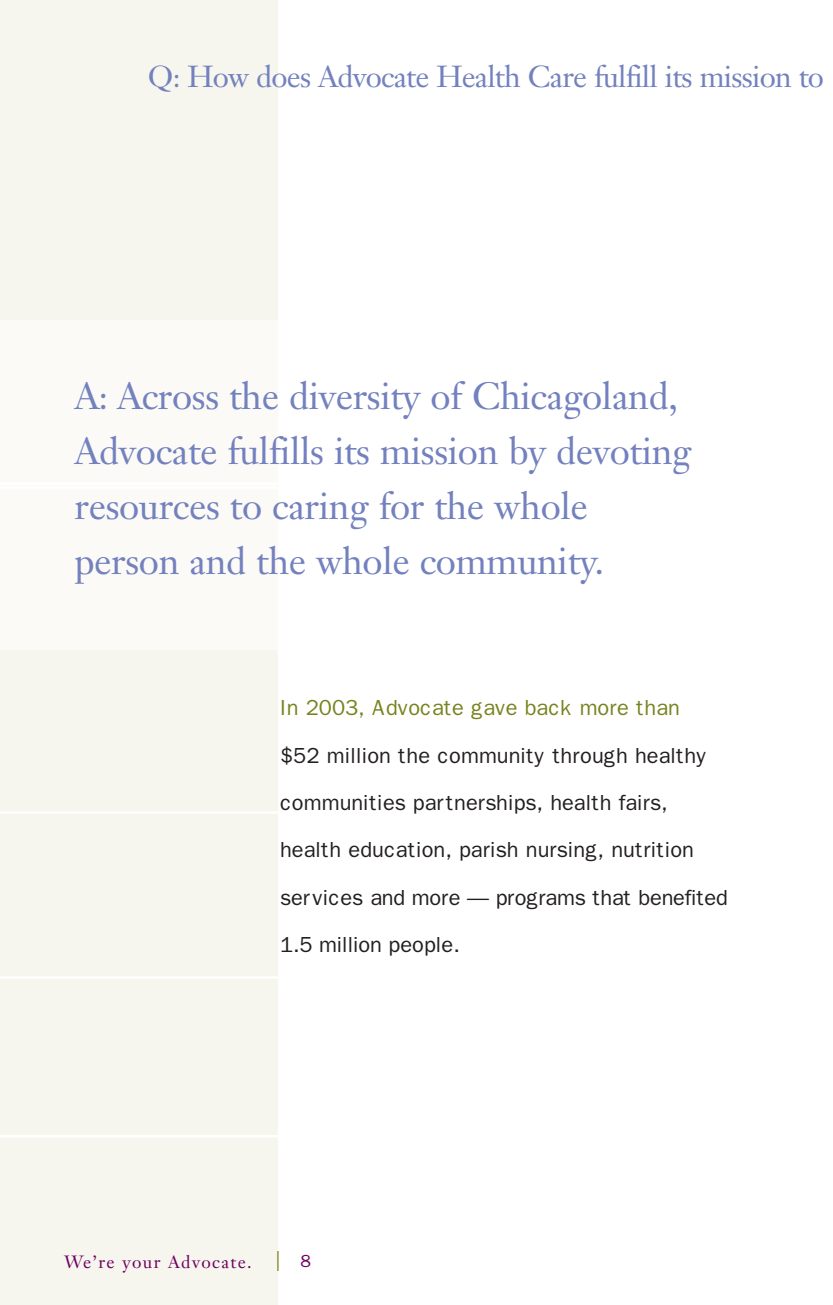
<style>
.page{position:relative;width:833px;height:1305px;background:#fff}
.page>*{position:absolute;margin:0;border:0;box-sizing:border-box;transform-origin:0 0}
.t1{font:37.5px/55px "Janson Text";letter-spacing:-.01em;color:#7381be}
.t2{font:30px "Janson Text";letter-spacing:-.025em;color:#7381be}
.t3{font:22px/47.5px "Franklin Gothic";color:#231f1f}
.t4{font:22px "Franklin Gothic";color:#788320}
.t5{font:17.5px "Janson Text";letter-spacing:.08em;color:#6d0060}
.s1{font-family:"Franklin Gothic";font-size:20px;color:#788320}
.s2{font-family:"Franklin Gothic"}
</style>
<div class="page">
<div style="left:0;top:0;width:278px;height:1305px;background:#f6f6ee"></div>
<div style="left:0;top:320px;width:278px;height:330px;background:#fbfaf6"></div>
<hr style="left:0;top:482px;width:278px;height:3px;background:#fff">
<hr style="left:0;top:486px;width:278px;height:3px;background:#fff">
<hr style="left:0;top:811px;width:278px;height:3px;background:#fff">
<hr style="left:0;top:1135px;width:278px;height:3px;background:#fff">
<hr style="left:0;top:976px;width:278px;height:3px;background:#fff">
<h2 class="t2" style="left:148px;top:65px;width:677px">Q: How does Advocate Health Care fulfill its mission to</h2>
<h1 class="t1" style="left:74px;top:372px;width:618px">A: Across the diversity of Chicagoland, Advocate fulfills its mission by devoting resources to caring for the whole person and the whole community.</h1>
<p class="t4" style="left:280px;top:700px;width:401px">In 2003, Advocate gave back more than</p>
<p class="t3" style="left:280px;top:733px;width:449px">$52 million the community through healthy communities partnerships, health fairs, health education, parish nursing, nutrition services and more — programs that benefited 1.5 million people.</p>
<p class="t5" style="left:64px;top:1254px;width:248px">We’re your Advocate. <span class="s1">|</span> <span class="s2">8</span></p>
</div>
